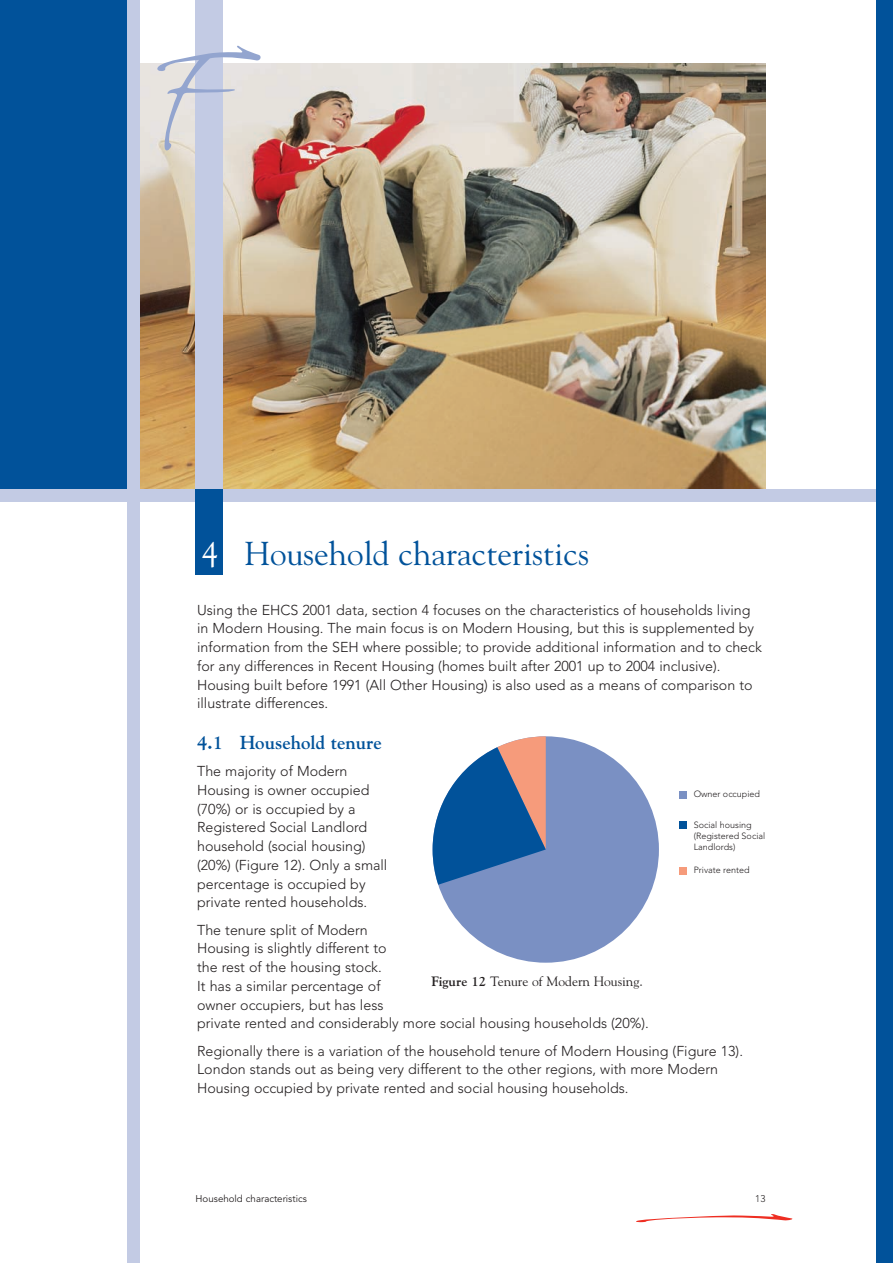
<style>
.page{position:relative;width:893px;height:1263px;background:#fff}
.page>*{position:absolute;margin:0;border:0;box-sizing:border-box;transform-origin:0 0}
.t1{font:33px "Goudy";color:#01529a}
.t2{font:300 31.5px "Avenir";color:#231f20}
.t3{font:700 18.75px "Goudy";color:#01529a}
.t4{font:300 14.25px/18.8px "Avenir";color:#231f20}
.t5{font:13.5px "Goudy";color:#231f20}
.t6{font:9.75px "Avenir";color:#231f20}
.t7{font:300 9.75px "Avenir";color:#231f20}
.t8{font:300 9px/10.8px "Avenir";color:#231f20}
.s1{color:#fff}
.s2{font-weight:700}
</style>
<div class="page">
<img style="left:140px;top:64px;width:625px;height:425px">
<svg style="left:636px;top:1214px;width:156px;height:8px"></svg>
<div style="left:0;top:0;width:128px;height:489px;background:#01529a"></div>
<div style="left:128px;top:0;width:12px;height:1263px;background:#c3cbe4"></div>
<div style="left:0;top:489px;width:893px;height:13px;background:#c3cbe4"></div>
<div style="left:196px;top:489px;width:27px;height:85px;background:#01529a"></div>
<div style="left:196px;top:0;width:27px;height:489px;background:#c3cbe4"></div>
<div style="left:876px;top:0;width:17px;height:1263px;background:#01529a"></div>
<svg style="left:157px;top:46px;width:104px;height:104px"></svg>
<div style="left:680px;top:791px;width:7px;height:7px;background:#7a90c3"></div>
<div style="left:680px;top:821px;width:7px;height:8px;background:#01529a"></div>
<div style="left:680px;top:867px;width:7px;height:7px;background:#f69b7b"></div>
<div style="left:433px;top:736px;width:226px;height:227px;background:#7a90c3;border-radius:50%"></div>
<svg style="left:433px;top:736px;width:113px;height:149px"></svg>
<h1 class="t1" style="left:202px;top:534px;width:388px"><span class="s1">4</span> Household characteristics</h1>
<p class="t4" style="left:197px;top:601px;width:566px">Using the EHCS 2001 data, section 4 focuses on the characteristics of households living in Modern Housing. The main focus is on Modern Housing, but this is supplemented by information from the SEH where possible; to provide additional information and to check for any differences in Recent Housing (homes built after 2001 up to 2004 inclusive).<br>Housing built before 1991 (All Other Housing) is also used as a means of comparison to illustrate differences.</p>
<h3 class="t3" style="left:197px;top:731px;width:186px">4.1 Household tenure</h3>
<p class="t4" style="left:197px;top:763px;width:192px">The majority of Modern<br>Housing is owner occupied (70%) or is occupied by a<br>Registered Social Landlord household (social housing) (20%) (Figure 12). Only a small percentage is occupied by private rented households.</p>
<p class="t4" style="left:197px;top:921px;width:453px">The tenure split of Modern<br>Housing is slightly different to<br>the rest of the housing stock.<br>It has a similar percentage of<br>owner occupiers, but has less<br>private rented and considerably more social housing households (20%).</p>
<p class="t4" style="left:197px;top:1042px;width:547px">Regionally there is a variation of the household tenure of Modern Housing (Figure 13).<br>London stands out as being very different to the other regions, with more Modern<br>Housing occupied by private rented and social housing households.</p>
<h2 class="t2" style="left:431px;top:676px;width:156px">Figure 1.12</h2>
<p class="t8" style="left:694px;top:790px;width:68px">Owner occupied</p>
<p class="t8" style="left:694px;top:820px;width:73px">Socia housing (Registered Social<br>Landlords)</p>
<p class="t8" style="left:694px;top:865px;width:57px">Private rented</p>
<p class="t5" style="left:431px;top:973px;width:213px"><span class="s2">Figure 12</span> Tenure of Modern Housing.</p>
<p class="t6" style="left:196px;top:1194px;width:113px">Household characteristics</p>
<p class="t7" style="left:755px;top:1194px;width:12px">13</p>
</div>
